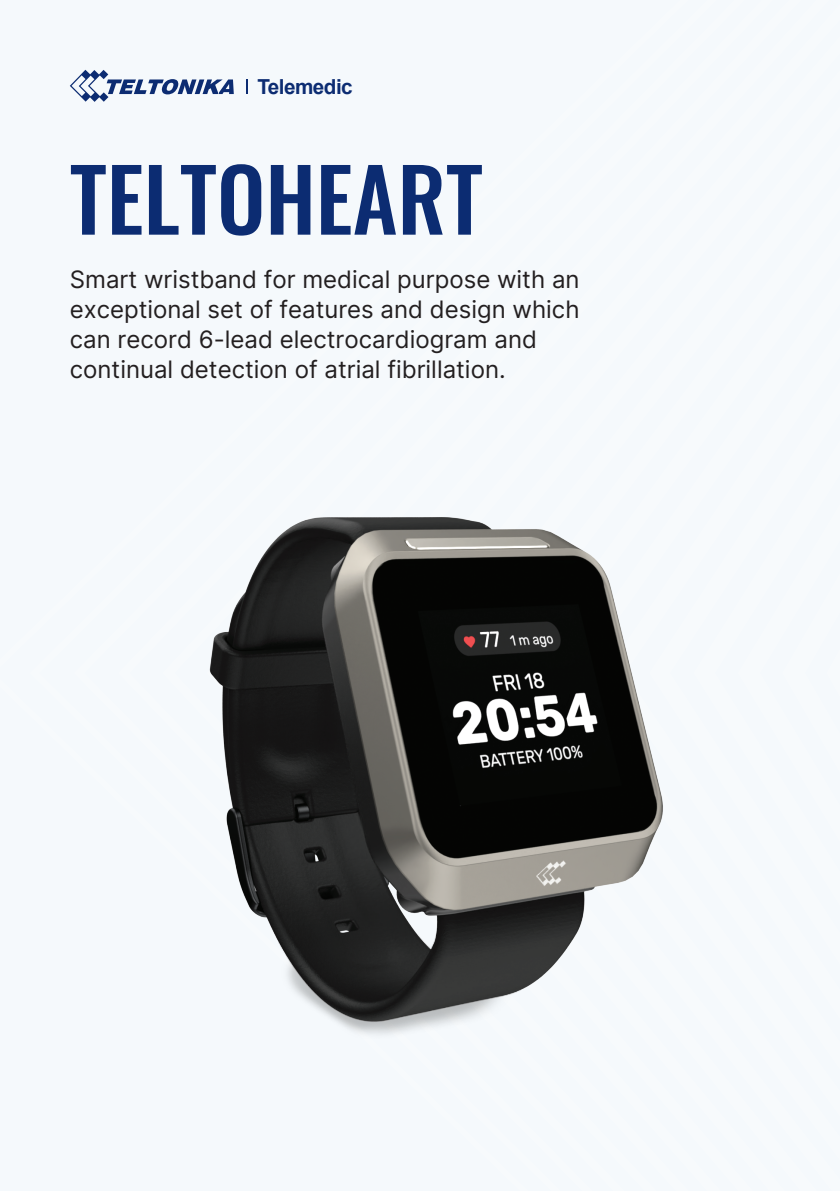
<style>
.page{position:relative;width:840px;height:1191px;background:#fff}
.page>*{position:absolute;margin:0;border:0;box-sizing:border-box;transform-origin:0 0}
.t1{font:500 86px "Oswald";color:#0c2c72}
.t2{font:24px/30px "Inter";color:#231f20}
.t3{font:700 20.6px "Arial";letter-spacing:-.025em;color:#0c2c72}
</style>
<div class="page">
<img style="left:209px;top:516px;width:454px;height:523px">
<svg style="left:246px;top:79px;width:1px;height:15px"></svg>
<svg style="left:70px;top:70px;width:164px;height:32px"></svg>
<p class="t3" style="left:257px;top:73px;width:97px">Telemedic</p>
<h1 class="t1" style="left:70px;top:123px;width:414px">TELTOHEART</h1>
<p class="t2" style="left:70px;top:264px;width:511px">Smart wristband for medical purpose with an exceptional set of features and design which can record 6-lead electrocardiogram and continual detection of atrial fibrillation.</p>
</div>
